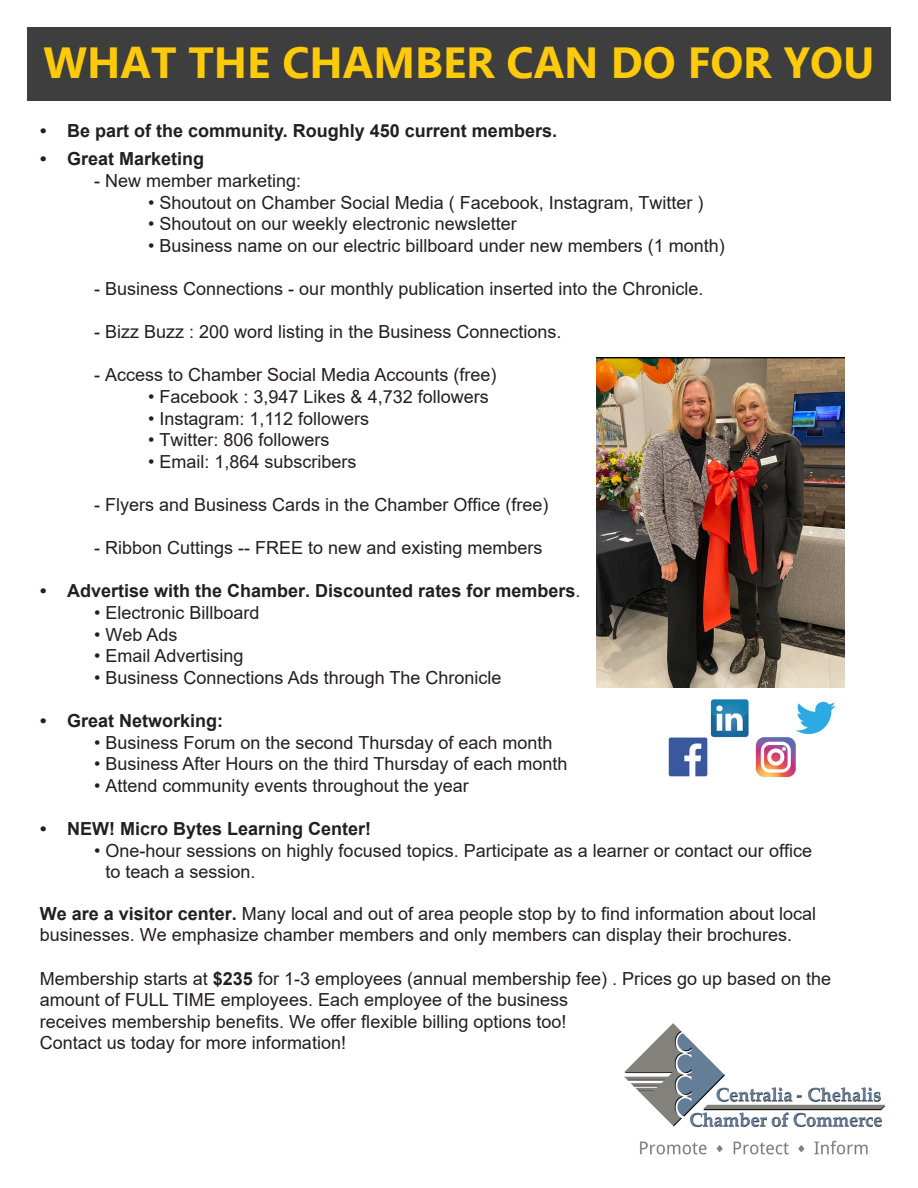
<style>
.page{position:relative;width:918px;height:1188px;background:#fff}
.page>*{position:absolute;margin:0;border:0;box-sizing:border-box;transform-origin:0 0}
.t1{font:700 43.5px "Ebrima";color:#feca0a}
.t2{font:18px/21.6px "Arial";color:#231f20}
.t3{font:700 18px "Arial";color:#231f20}
.s1{font-weight:400}
.s2{font-weight:700}
</style>
<div class="page">
<img style="left:597px;top:357px;width:247px;height:331px">
<img style="left:668px;top:699px;width:168px;height:79px">
<img style="left:624px;top:1023px;width:262px;height:132px">
<div style="left:27px;top:27px;width:864px;height:74px;background:#3e3e3f"></div>
<p class="t1" style="left:43px;top:29px;width:833px">WHAT THE CHAMBER CAN DO FOR YOU</p>
<p class="t3" style="left:40px;top:118px;width:518px">• Be part of the community. Roughly 450 current members.</p>
<p class="t3" style="left:40px;top:146px;width:166px">• Great Marketing</p>
<p class="t2" style="left:94px;top:170px;width:209px">- New member marketing:</p>
<p class="t2" style="left:148px;top:191px;width:557px">• Shoutout on Chamber Social Media ( Facebook, Instagram, Twitter )</p>
<p class="t2" style="left:148px;top:213px;width:370px">• Shoutout on our weekly electronic newsletter</p>
<p class="t2" style="left:148px;top:234px;width:578px">• Business name on our electric billboard under new members (1 month)</p>
<p class="t2" style="left:94px;top:278px;width:611px">- Business Connections - our monthly publication inserted into the Chronicle.</p>
<p class="t2" style="left:94px;top:321px;width:469px">- Bizz Buzz : 200 word listing in the Business Connections.</p>
<p class="t2" style="left:94px;top:364px;width:404px">- Access to Chamber Social Media Accounts (free)</p>
<p class="t2" style="left:148px;top:386px;width:342px">• Facebook : 3,947 Likes &amp; 4,732 followers</p>
<p class="t2" style="left:148px;top:407px;width:223px">• Instagram: 1,112 followers</p>
<p class="t2" style="left:148px;top:429px;width:183px">• Twitter: 806 followers</p>
<p class="t2" style="left:148px;top:450px;width:210px">• Email: 1,864 subscribers</p>
<p class="t2" style="left:94px;top:494px;width:456px">- Flyers and Business Cards in the Chamber Office (free)</p>
<p class="t2" style="left:94px;top:537px;width:450px">- Ribbon Cuttings -- FREE to new and existing members</p>
<p class="t3" style="left:40px;top:578px;width:542px">• Advertise with the Chamber. Discounted rates for members<span class="s1">.</span></p>
<p class="t2" style="left:94px;top:602px;width:167px">• Electronic Billboard</p>
<p class="t2" style="left:94px;top:623px;width:85px">• Web Ads</p>
<p class="t2" style="left:94px;top:645px;width:151px">• Email Advertising</p>
<p class="t2" style="left:94px;top:666px;width:409px">• Business Connections Ads through The Chronicle</p>
<p class="t3" style="left:40px;top:708px;width:185px">• Great Networking:</p>
<p class="t2" style="left:94px;top:731px;width:460px">• Business Forum on the second Thursday of each month</p>
<p class="t2" style="left:94px;top:753px;width:475px">• Business After Hours on the third Thursday of each month</p>
<p class="t2" style="left:94px;top:774px;width:376px">• Attend community events throughout the year</p>
<p class="t3" style="left:40px;top:816px;width:333px">• NEW! Micro Bytes Learning Center!</p>
<p class="t2" style="left:106px;top:839px;width:708px;text-indent:-11px">• One-hour sessions on highly focused topics. Participate as a learner or contact our office to teach a session.</p>
<p class="t2" style="left:40px;top:903px;width:778px"><span class="s2">We are a visitor center.</span> Many local and out of area people stop by to find information about local businesses. We emphasize chamber members and only members can display their brochures.</p>
<p class="t2" style="left:40px;top:967px;width:793px">Membership starts at <span class="s2">$235</span> for 1-3 employees (annual membership fee) . Prices go up based on the amount of FULL TIME employees. Each employee of the business<br>receives membership benefits. We offer flexible billing options too!<br>Contact us today for more information!</p>
</div>
